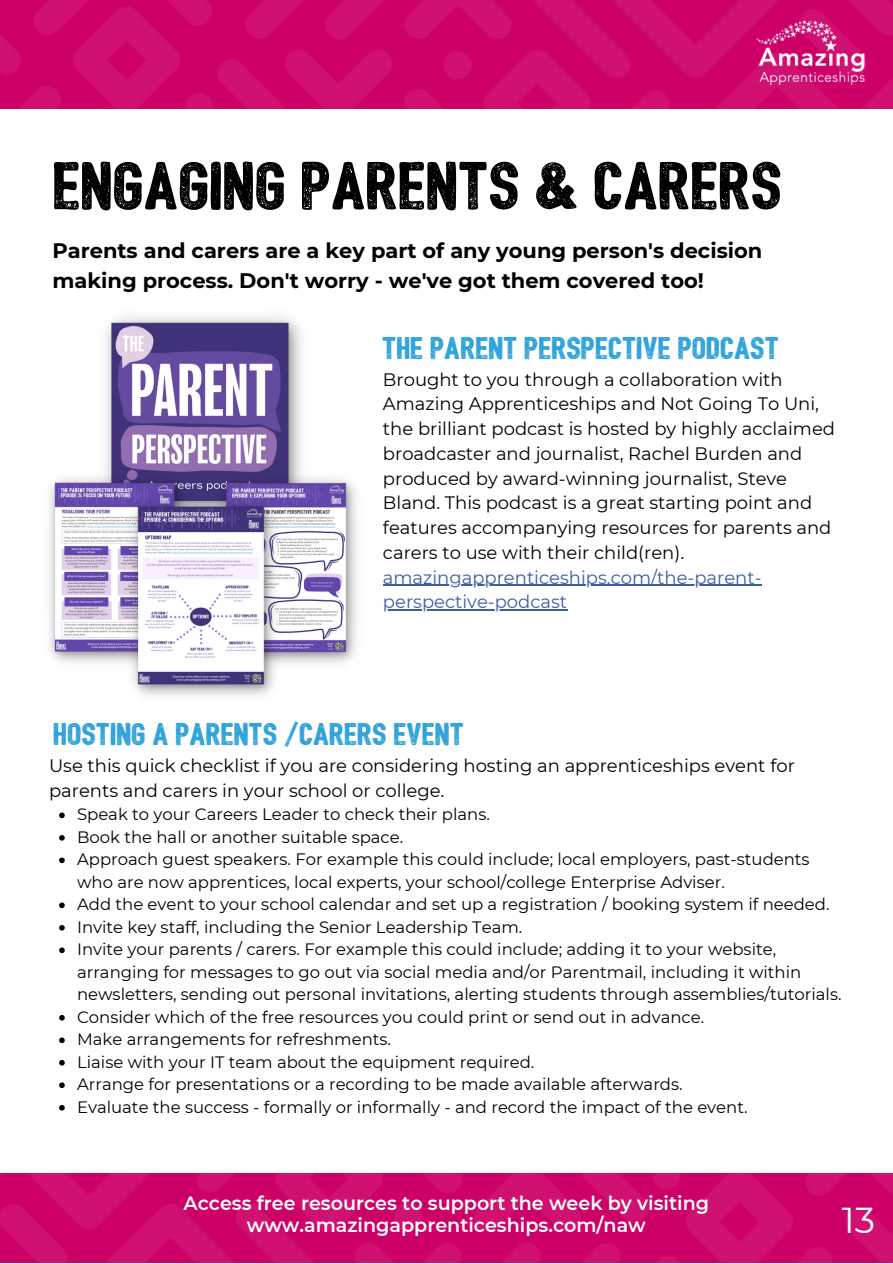
<style>
.page{position:relative;width:893px;height:1264px;background:#fff}
.page>*{position:absolute;margin:0;border:0;box-sizing:border-box;transform-origin:0 0}
.t1{font:64.5px "Bushcraft textured";color:#000}
.t2{font:36px "Montserrat";color:#fff}
.t3{font:30px "Bushcraft textured";color:#2fa3dc}
.t4{font:700 21px/29.2px "Montserrat";color:#000}
.t5{font:600 19.05px/22.5px "Montserrat";color:#fff;text-align:center}
.t6{font:18px/24.8px "Montserrat";color:#000}
.t7{font:18px/24.8px "Montserrat";color:#3d5da5}
.t8{font:16.5px/22.5px "Montserrat";color:#000}
</style>
<div class="page">
<div style="left:0;top:0;width:892px;height:108px;background:linear-gradient(to right,#ce066b,#ce076b)"></div>
<img style="left:747px;top:5px;width:126px;height:95px">
<img style="left:0;top:1173px;width:892px;height:89px">
<img style="left:105px;top:316px;width:197px;height:176px">
<img style="left:210px;top:468px;width:147px;height:196px">
<img style="left:49px;top:468px;width:146px;height:195px">
<img style="left:125px;top:492px;width:156px;height:204px">
<hr style="left:383px;top:584px;width:378px;height:2px;background:#3d5da5">
<hr style="left:383px;top:609px;width:184px;height:1px;background:#3d5da5">
<svg style="left:59px;top:812px;width:6px;height:6px"></svg>
<svg style="left:59px;top:835px;width:6px;height:5px"></svg>
<svg style="left:59px;top:857px;width:6px;height:6px"></svg>
<svg style="left:59px;top:902px;width:6px;height:6px"></svg>
<svg style="left:59px;top:925px;width:6px;height:5px"></svg>
<svg style="left:59px;top:947px;width:6px;height:6px"></svg>
<svg style="left:59px;top:1015px;width:6px;height:5px"></svg>
<svg style="left:59px;top:1037px;width:6px;height:6px"></svg>
<svg style="left:59px;top:1060px;width:6px;height:5px"></svg>
<svg style="left:59px;top:1082px;width:6px;height:6px"></svg>
<svg style="left:59px;top:1105px;width:6px;height:5px"></svg>
<h1 class="t1" style="left:54px;top:161px;width:731px">ENGAGING PARENTS &amp; CARERS</h1>
<p class="t4" style="left:52px;top:236px;width:711px">Parents and carers are a key part of any young person's decision making process. Don't worry - we've got them covered too!</p>
<h3 class="t3" style="left:383px;top:336px;width:398px">THE PARENT PERSPECTIVE PODCAST</h3>
<p class="t6" style="left:383px;top:367px;width:453px">Brought to you through a collaboration with Amazing Apprenticeships and Not Going To Uni, the brilliant podcast is hosted by highly acclaimed broadcaster and journalist, Rachel Burden and produced by award-winning journalist, Steve Bland. This podcast is a great starting point and features accompanying resources for parents and carers to use with their child(ren).</p>
<p class="t7" style="left:383px;top:565px;width:380px">amazingapprenticeships.com/the-parent&shy;perspective-podcast</p>
<h3 class="t3" style="left:54px;top:722px;width:412px">HOSTING A PARENTS /CARERS EVENT</h3>
<p class="t6" style="left:49px;top:753px;width:747px">Use this quick checklist if you are considering hosting an apprenticeships event for parents and carers in your school or college.</p>
<p class="t8" style="left:77px;top:803px;width:766px">Speak to your Careers Leader to check their plans.<br>Book the hall or another suitable space.<br>Approach guest speakers. For example this could include; local employers, past-students who are now apprentices, local experts, your school/college Enterprise Adviser.<br>Add the event to your school calendar and set up a registration / booking system if needed.<br>Invite key staff, including the Senior Leadership Team.<br>Invite your parents / carers. For example this could include; adding it to your website, arranging for messages to go out via social media and/or Parentmail, including it within newsletters, sending out personal invitations, alerting students through assemblies/tutorials.<br>Consider which of the free resources you could print or send out in advance.<br>Make arrangements for refreshments.<br>Liaise with your IT team about the equipment required.<br>Arrange for presentations or a recording to be made available afterwards.<br>Evaluate the success - formally or informally - and record the impact of the event.</p>
<p class="t5" style="left:183px;top:1191px;width:527px">Access free resources to support the week by visiting www.amazingapprenticeships.com/naw</p>
<h2 class="t2" style="left:841px;top:1197px;width:35px">13</h2>
</div>
